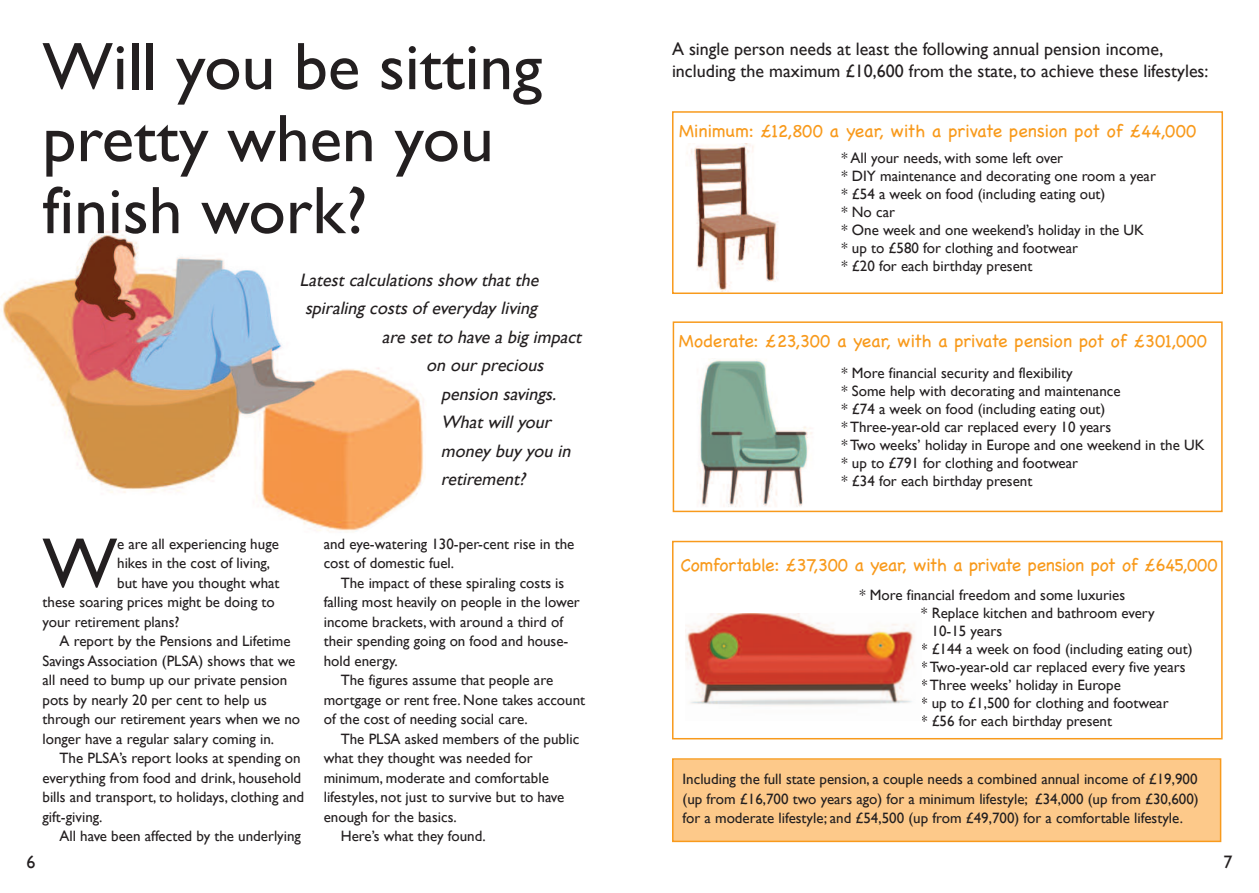
<style>
.page{position:relative;width:1259px;height:893px;background:#fff}
.page>*{position:absolute;margin:0;border:0;box-sizing:border-box;transform-origin:0 0}
.t1{font:71.7px "Gill Sans";color:#231f20}
.t2{font:67.5px/72px "Gill Sans";color:#231f20}
.t3{font:18px "Chalkboard";letter-spacing:-.01em;color:#f89a1c}
.t4{font:italic 18px "Gill Sans";letter-spacing:-.01em;color:#231f20}
.t5{font:18px/21.6px "Gill Sans";color:#231f20}
.t6{font:15px/18px "Gill Sans";color:#231f20}
</style>
<div class="page">
<div style="left:672px;top:541px;width:550px;height:198px;border:2px solid #f89a1c"></div>
<div style="left:672px;top:321px;width:550px;height:191px;border:2px solid #f89a1c"></div>
<div style="left:672px;top:111px;width:551px;height:183px;border:2px solid #f89a1c"></div>
<img style="left:1px;top:230px;width:424px;height:303px">
<img style="left:686px;top:143px;width:92px;height:148px">
<img style="left:699px;top:359px;width:113px;height:148px">
<img style="left:686px;top:613px;width:229px;height:93px">
<div style="left:673px;top:760px;width:546px;height:81px;background:#fdc98a"></div>
<div style="left:672px;top:758px;width:549px;height:84px;border:2px solid #f89a1c"></div>
<h2 class="t2" style="left:43px;top:30px;width:501px">Will you be sitting pretty when you finish work?</h2>
<p class="t4" style="left:300px;top:269px;width:244px">Latest calculations show that the</p>
<p class="t4" style="left:305px;top:298px;width:233px">spiraling costs of everyday living</p>
<p class="t4" style="left:382px;top:326px;width:205px">are set to have a big impact</p>
<p class="t4" style="left:426px;top:355px;width:122px">on our precious</p>
<p class="t4" style="left:441px;top:383px;width:120px">pension savings.</p>
<p class="t4" style="left:441px;top:412px;width:115px">What will your</p>
<p class="t4" style="left:441px;top:440px;width:134px">money buy you in</p>
<p class="t4" style="left:441px;top:469px;width:89px">retirement?</p>
<h1 class="t1" style="left:43px;top:522px;width:76px">W</h1>
<p class="t6" style="left:117px;top:534px;width:163px">e are all experiencing huge</p>
<p class="t6" style="left:117px;top:554px;width:155px">hikes in the cost of living,</p>
<p class="t6" style="left:117px;top:573px;width:164px">but have you thought what</p>
<p class="t6" style="left:43px;top:593px;width:234px">these soaring prices might be doing to</p>
<p class="t6" style="left:43px;top:612px;width:138px">your retirement plans?</p>
<p class="t6" style="left:60px;top:632px;width:233px">A report by the Pensions and Lifetime</p>
<p class="t6" style="left:43px;top:651px;width:254px">Savings Association (PLSA) shows that we</p>
<p class="t6" style="left:43px;top:671px;width:246px">all need to bump up our private pension</p>
<p class="t6" style="left:43px;top:690px;width:226px">pots by nearly 20 per cent to help us</p>
<p class="t6" style="left:43px;top:710px;width:259px">through our retirement years when we no</p>
<p class="t6" style="left:43px;top:729px;width:233px">longer have a regular salary coming in.</p>
<p class="t6" style="left:60px;top:749px;width:243px">The PLSA’s report looks at spending on</p>
<p class="t6" style="left:43px;top:768px;width:260px">everything from food and drink, household</p>
<p class="t6" style="left:43px;top:788px;width:263px">bills and transport, to holidays, clothing and</p>
<p class="t6" style="left:43px;top:807px;width:62px">gift-giving.</p>
<p class="t6" style="left:60px;top:827px;width:243px">All have been affected by the underlying</p>
<p class="t5" style="left:26px;top:851px;width:10px">6</p>
<p class="t6" style="left:324px;top:534px;width:252px;line-height:19.5px">and eye-watering 130-per-cent rise in the cost of domestic fuel.</p>
<p class="t6" style="left:341px;top:573px;width:225px">The impact of these spiraling costs is</p>
<p class="t6" style="left:324px;top:593px;width:258px">falling most heavily on people in the lower</p>
<p class="t6" style="left:324px;top:612px;width:241px">income brackets, with around a third of</p>
<p class="t6" style="left:324px;top:632px;width:246px">their spending going on food and house-</p>
<p class="t6" style="left:324px;top:651px;width:76px">hold energy.</p>
<p class="t6" style="left:341px;top:671px;width:214px">The figures assume that people are</p>
<p class="t6" style="left:324px;top:690px;width:263px">mortgage or rent free. None takes account</p>
<p class="t6" style="left:324px;top:710px;width:206px">of the cost of needing social care.</p>
<p class="t6" style="left:341px;top:729px;width:240px">The PLSA asked members of the public</p>
<p class="t6" style="left:324px;top:749px;width:210px">what they thought was needed for</p>
<p class="t6" style="left:324px;top:768px;width:227px">minimum, moderate and comfortable</p>
<p class="t6" style="left:324px;top:788px;width:242px">lifestyles, not just to survive but to have</p>
<p class="t6" style="left:324px;top:807px;width:134px">enough for the basics.</p>
<p class="t6" style="left:341px;top:827px;width:146px">Here’s what they found.</p>
<p class="t5" style="left:672px;top:38px;width:538px">A single person needs at least the following annual pension income, including the maximum £10,600 from the state, to achieve these lifestyles:</p>
<p class="t3" style="left:679px;top:119px;width:518px">Minimum: £12,800 a year, with a private pension pot of £44,000</p>
<p class="t6" style="left:841px;top:149px;width:316px">* All your needs, with some left over<br>* DIY maintenance and decorating one room a year * £54 a week on food (including eating out)<br>* No car<br>* One week and one weekend’s holiday in the UK<br>* up to £580 for clothing and footwear<br>* £20 for each birthday present</p>
<p class="t3" style="left:679px;top:330px;width:529px">Moderate: £23,300 a year, with a private pension pot of £301,000</p>
<p class="t6" style="left:841px;top:364px;width:364px">* More financial security and flexibility<br>* Some help with decorating and maintenance<br>* £74 a week on food (including eating out)<br>* Three-year-old car replaced every 10 years<br>* Two weeks’ holiday in Europe and one weekend in the UK * up to £791 for clothing and footwear<br>* £34 for each birthday present</p>
<p class="t3" style="left:680px;top:553px;width:539px">Comfortable: £37,300 a year, with a private pension pot of £645,000</p>
<p class="t6" style="left:859px;top:585px;width:267px">* More financial freedom and some luxuries</p>
<p class="t6" style="left:921px;top:603px;width:235px">* Replace kitchen and bathroom every</p>
<p class="t6" style="left:931px;top:621px;width:72px">10-15 years</p>
<p class="t6" style="left:921px;top:639px;width:273px">* £144 a week on food (including eating out)</p>
<p class="t6" style="left:921px;top:657px;width:266px">* Two-year-old car replaced every five years</p>
<p class="t6" style="left:921px;top:675px;width:201px">* Three weeks’ holiday in Europe</p>
<p class="t6" style="left:921px;top:693px;width:249px">* up to £1,500 for clothing and footwear</p>
<p class="t6" style="left:921px;top:711px;width:192px">* £56 for each birthday present</p>
<p class="t6" style="left:682px;top:769px;width:518px;line-height:19.5px;text-align:justify">Including the full state pension, a couple needs a combined annual income of £19,900 (up from £16,700 two years ago) for a minimum lifestyle; £34,000 (up from £30,600) for a moderate lifestyle; and £54,500 (up from £49,700) for a comfortable lifestyle.</p>
<p class="t5" style="left:1223px;top:851px;width:10px">7</p>
</div>
